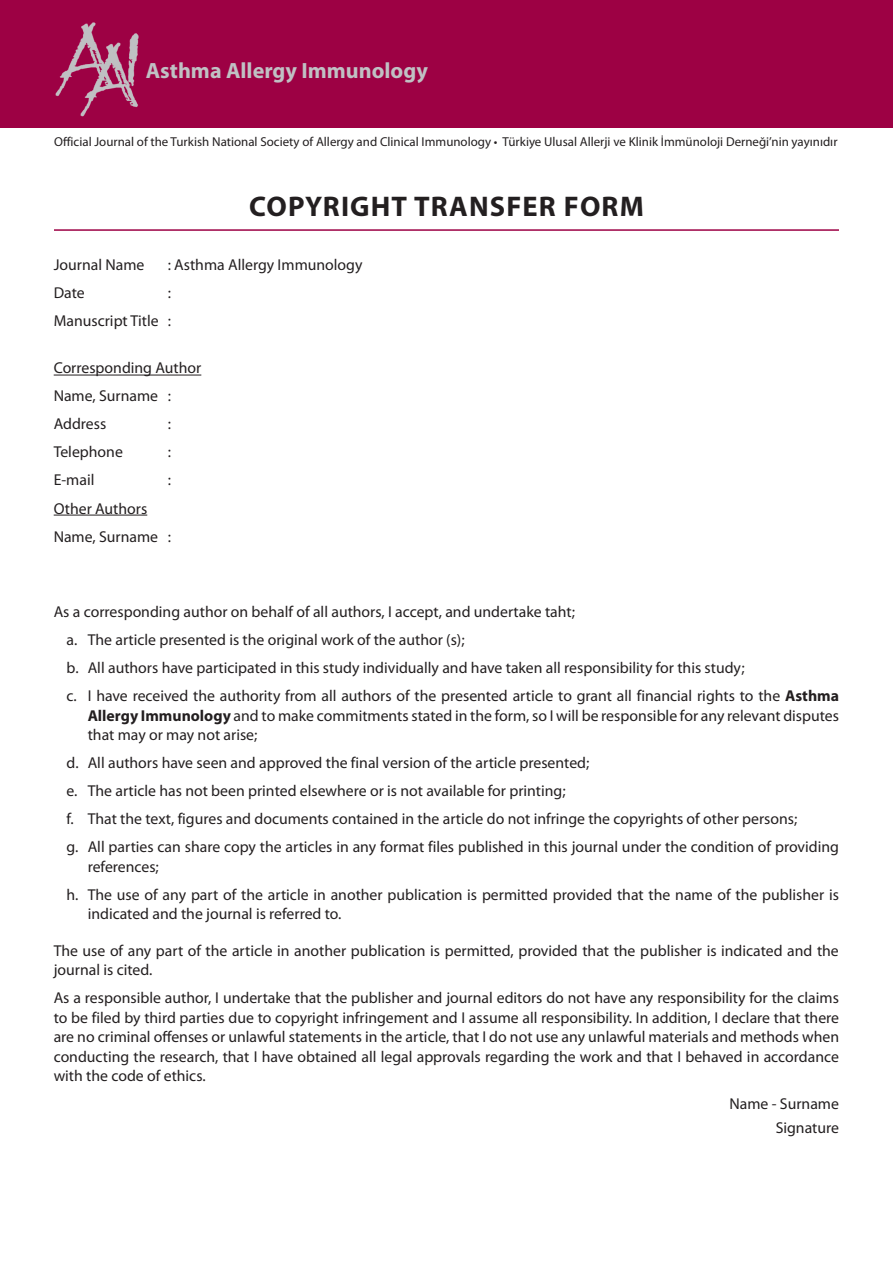
<style>
.page{position:relative;width:893px;height:1263px;background:#fff}
.page>*{position:absolute;margin:0;border:0;box-sizing:border-box;transform-origin:0 0}
.t1{font:700 28.5px "Myriad Pro";letter-spacing:.04em;color:#231f20}
.t2{font:700 22.05px "Myriad Pro";color:#c0c1c4}
.t3{font:15.75px/28px "Myriad Pro";color:#231f20}
.t4{font:12.9px "Myriad Pro";color:#231f20}
.s1{font-weight:700}
</style>
<div class="page">
<div style="left:0;top:0;width:893px;height:128px;background:#9d0144"></div>
<img style="left:55px;top:22px;width:84px;height:95px">
<hr style="left:54px;top:375px;width:147px;height:1px;background:#231f20">
<hr style="left:54px;top:515px;width:93px;height:1px;background:#231f20">
<hr style="left:54px;top:229px;width:785px;height:2px;background:#9d0144">
<h2 class="t2" style="left:146px;top:56px;width:284px">Asthma Allergy Immunology</h2>
<p class="t4" style="left:54px;top:133px;width:785px">Official Journal of the Turkish National Society of Allergy and Clinical Immunology • Türkiye Ulusal Allerji ve Klinik İmmünoloji Derneği’nin yayınıdır</p>
<h1 class="t1" style="left:249px;top:188px;width:396px">COPYRIGHT TRANSFER FORM</h1>
<p class="t3" style="left:54px;top:250px;width:92px">Journal Name</p>
<p class="t3" style="left:168px;top:250px;width:196px">: Asthma Allergy Immunology</p>
<p class="t3" style="left:54px;top:278px;width:33px">Date</p>
<p class="t3" style="left:54px;top:278px;width:119px;text-align:right">:<br>Manuscript Title :</p>
<p class="t3" style="left:54px;top:354px;width:149px">Corresponding Author<br>Name, Surname :<br>Address</p>
<p class="t3" style="left:168px;top:410px;width:5px">:</p>
<p class="t3" style="left:54px;top:438px;width:71px">Telephone</p>
<p class="t3" style="left:168px;top:438px;width:5px">:</p>
<p class="t3" style="left:54px;top:466px;width:42px">E-mail</p>
<p class="t3" style="left:168px;top:466px;width:5px">:</p>
<p class="t3" style="left:54px;top:494px;width:119px">Other Authors<br>Name, Surname :</p>
<p class="t3" style="left:66px;top:597px;width:774px;text-indent:-13px">As a corresponding author on behalf of all authors, I accept, and undertake taht;<br>a. The article presented is the original work of the author (s);<br>b. All authors have participated in this study individually and have taken all responsibility for this study;<br>c. I have received the authority from all authors of the presented article to grant all financial rights to the <span class="s1">Asthma</span></p>
<p class="t3" style="left:88px;top:705px;width:753px;line-height:19.5px"><span class="s1">Allergy Immunology</span> and to make commitments stated in the form, so I will be responsible for any relevant disputes that may or may not arise;</p>
<p class="t3" style="left:66px;top:748px;width:774px">d. All authors have seen and approved the final version of the article presented;<br>e. The article has not been printed elsewhere or is not available for printing;<br>f. That the text, figures and documents contained in the article do not infringe the copyrights of other persons;<br>g. All parties can share copy the articles in any format files published in this journal under the condition of providing</p>
<p class="t3" style="left:66px;top:852px;width:774px;text-indent:21px">references;<br>h. The use of any part of the article in another publication is permitted provided that the name of the publisher is</p>
<p class="t3" style="left:88px;top:899px;width:255px">indicated and the journal is referred to.</p>
<p class="t3" style="left:54px;top:940px;width:787px;line-height:19.5px">The use of any part of the article in another publication is permitted, provided that the publisher is indicated and the journal is cited.</p>
<p class="t3" style="left:54px;top:988px;width:787px;line-height:19.5px;text-align:justify">As a responsible author, I undertake that the publisher and journal editors do not have any responsibility for the claims to be filed by third parties due to copyright infringement and I assume all responsibility. In addition, I declare that there are no criminal offenses or unlawful statements in the article, that I do not use any unlawful materials and methods when conducting the research, that I have obtained all legal approvals regarding the work and that I behaved in accordance with the code of ethics.</p>
<p class="t3" style="left:729px;top:1092px;width:111px;line-height:23.7px;text-align:right">Name - Surname<br>Signature</p>
</div>
